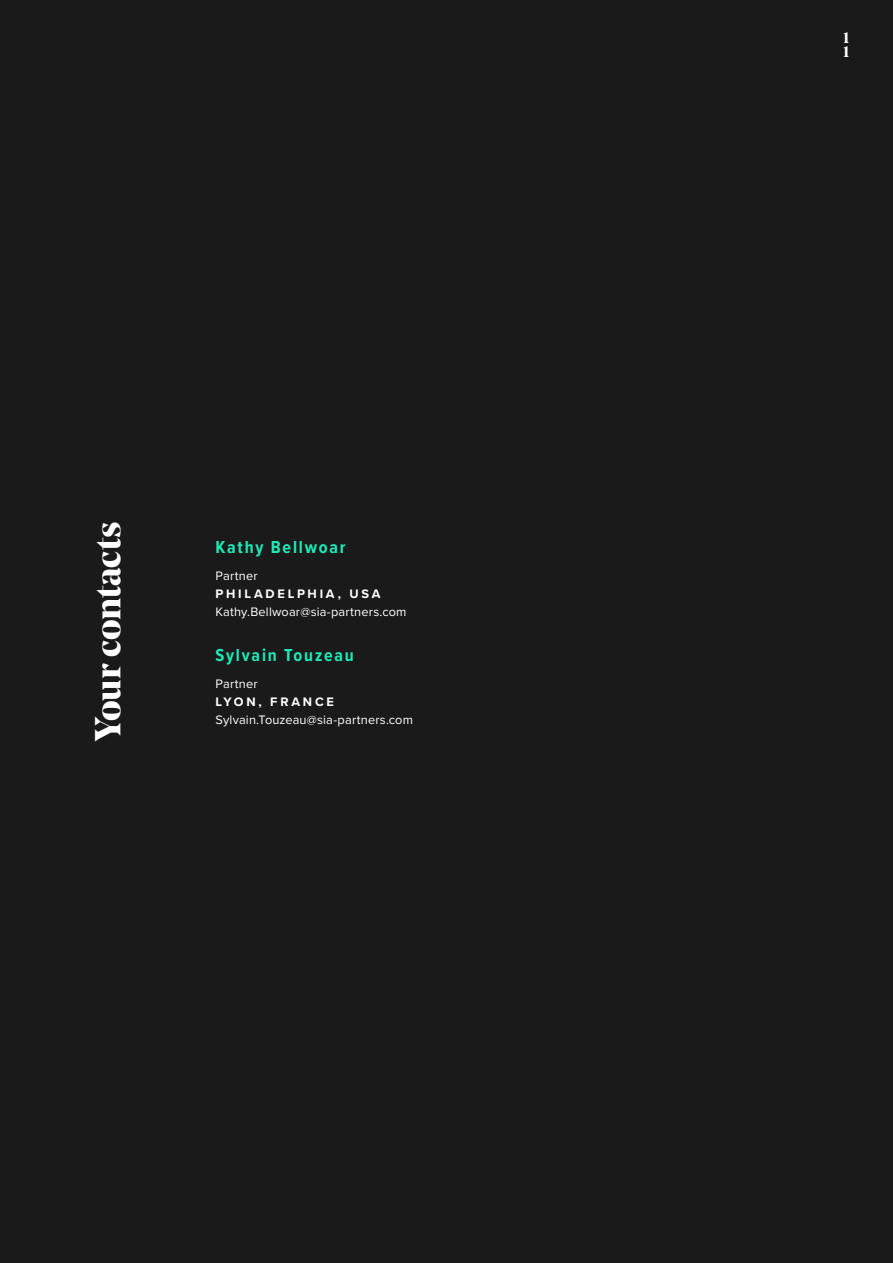
<style>
.page{position:relative;width:893px;height:1263px;background:#1a1a1a}
.page>*{position:absolute;margin:0;border:0;box-sizing:border-box;transform-origin:0 0}
.t1{font:700 36px "Noe Display";letter-spacing:-.01em;color:#fff}
.t2{font:700 18px "Proxima Nova Cond";letter-spacing:.1em;color:#1de9b6}
.t3{font:700 15px/14.1px "Noe Display";color:#fff}
.t4{font:12.75px "Proxima Nova";letter-spacing:.015em;color:#fff}
.t5{font:700 12.75px "Proxima Nova";letter-spacing:.215em;color:#fff}
</style>
<div class="page">
<h1 class="t1" style="left:85px;top:741px;width:221px;rotate:-90deg">Your contacts</h1>
<h2 class="t2" style="left:216px;top:534px;width:132px">Kathy Bellwoar</h2>
<p class="t4" style="left:216px;top:566px;width:44px">Partner</p>
<p class="t5" style="left:216px;top:584px;width:166px">PHILADELPHIA, USA</p>
<p class="t4" style="left:216px;top:602px;width:192px">Kathy.Bellwoar@sia-partners.com</p>
<h2 class="t2" style="left:216px;top:642px;width:140px">Sylvain Touzeau</h2>
<p class="t4" style="left:216px;top:674px;width:44px">Partner</p>
<p class="t5" style="left:216px;top:692px;width:120px">LYON, FRANCE</p>
<p class="t4" style="left:216px;top:710px;width:199px">Sylvain.Touzeau@sia-partners.com</p>
<p class="t3" style="left:843px;top:30px;width:8px">1<br>1</p>
</div>
